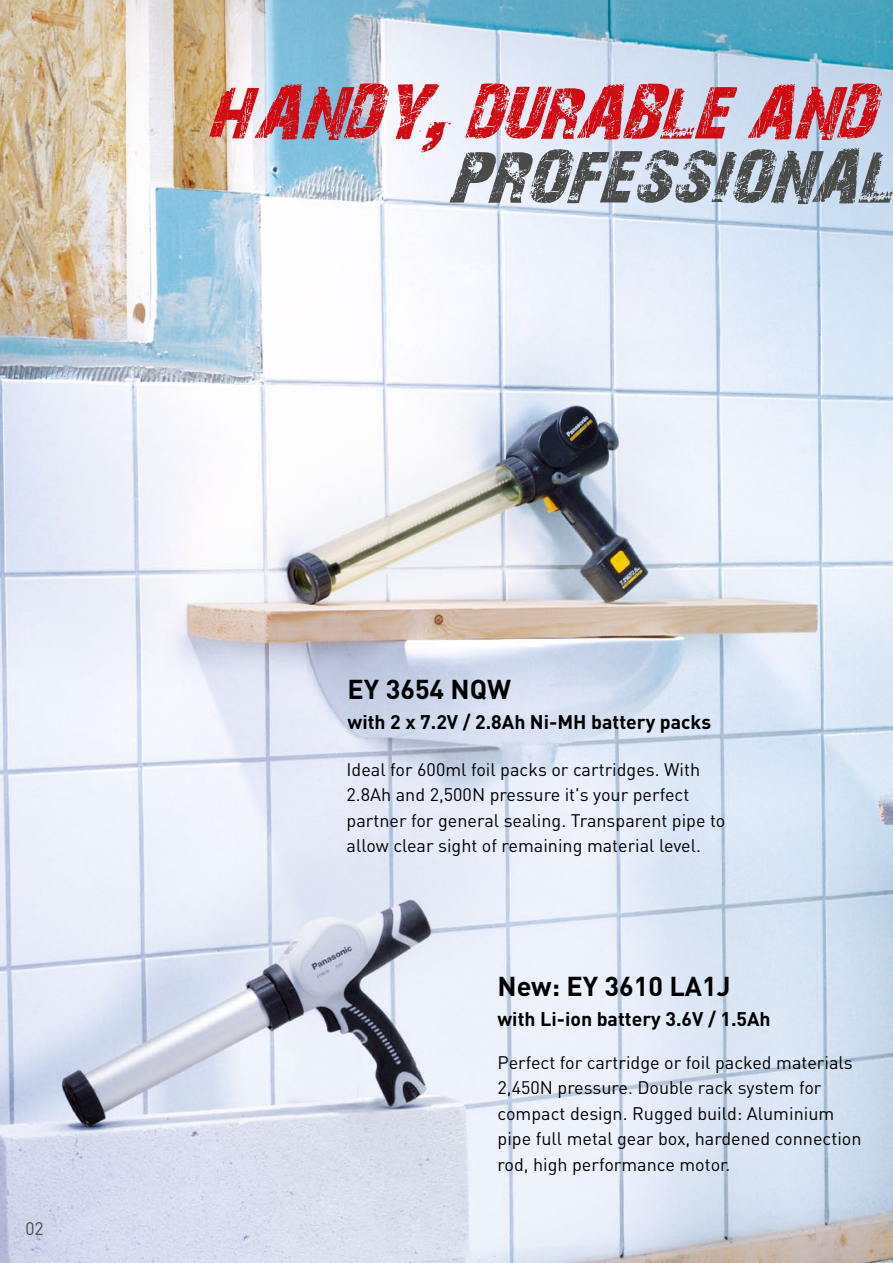
<style>
.page{position:relative;width:893px;height:1263px;background:#fff}
.page>*{position:absolute;margin:0;border:0;box-sizing:border-box;transform-origin:0 0}
.t1{font:700 27px "DIN";color:#000}
.t2{font:700 19.5px "DIN";color:#000}
.t3{font:18px/25.5px "DIN";color:#000}
.t4{font:18px "DIN";color:#4a4a49}
</style>
<div class="page">
<img style="left:0;top:0;width:893px;height:1263px">
<svg style="left:449px;top:152px;width:444px;height:52px"></svg>
<svg style="left:205px;top:83px;width:688px;height:69px"></svg>
<p class="t4" style="left:26px;top:1217px;width:20px">02</p>
<h1 class="t1" style="left:348px;top:671px;width:165px">EY 3654 N QW</h1>
<p class="t2" style="left:348px;top:709px;width:365px">with 2 x 7.2V / 2.8Ah N i-MH battery packs</p>
<p class="t3" style="left:347px;top:756px;width:380px">Ideal for 600ml foil packs or cartridges. With 2.8Ah and 2,500N pressure it's your perfect partner for general sealing. Transparent pipe to allow clear sight of remaining material level.</p>
<h1 class="t1" style="left:497px;top:968px;width:235px">New: EY 3610 LA1J</h1>
<p class="t2" style="left:497px;top:1006px;width:275px">with Li-ion battery 3.6V / 1.5Ah</p>
<p class="t3" style="left:497px;top:1049px;width:366px">Perfect for cartridge or foil packed materials 2,450N pressure. Double rack system for compact design. Rugged build: Aluminium pipe full metal gear box, hardened connection rod, high performance motor.</p>
</div>
